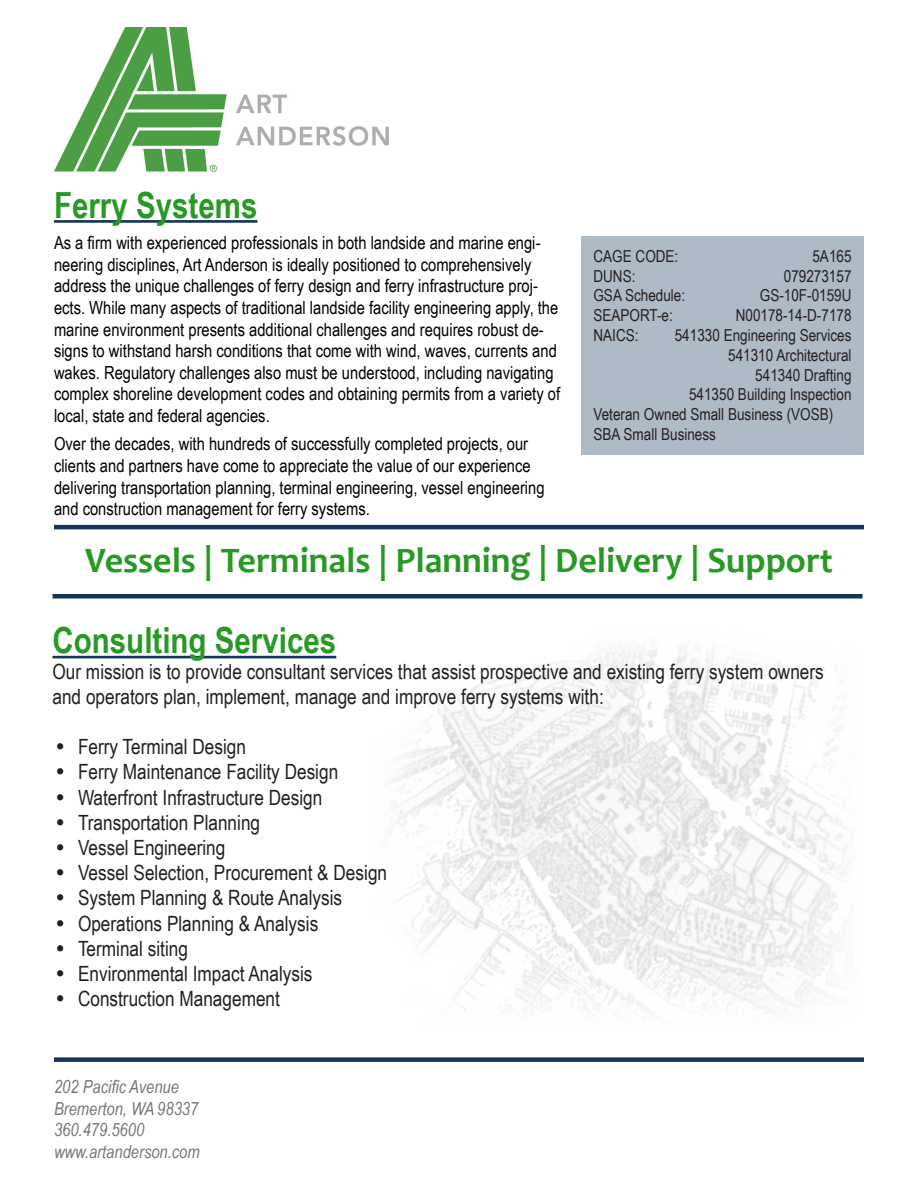
<style>
.page{position:relative;width:918px;height:1188px;background:#fff}
.page>*{position:absolute;margin:0;border:0;box-sizing:border-box;transform-origin:0 0}
.t1{font:700 36px "Candara";color:#299926}
.Title_1{font:700 36px "Arial Narrow";color:#299926}
.Paragraph_1{font:21px/25.2px "Arial Narrow";color:#231f20}
.Subhead_1{font:18px/21.6px "Arial Narrow";color:#000}
.t2{font:italic 18px "Arial Narrow";color:#77777a}
.t3{font:16.5px "Arial Narrow";color:#231f20}
</style>
<div class="page">
<img style="left:393px;top:646px;width:453px;height:364px">
<hr style="left:54px;top:220px;width:203px;height:3px;background:#14345a">
<hr style="left:52px;top:594px;width:810px;height:4px;background:#14345a">
<div style="left:54px;top:1057px;width:810px;height:5px;background:#14345a"></div>
<hr style="left:52px;top:656px;width:284px;height:2px;background:#14345a">
<div style="left:581px;top:236px;width:283px;height:219px;background:#afbac7"></div>
<hr style="left:54px;top:525px;width:810px;height:4px;background:#14345a">
<img style="left:54px;top:27px;width:335px;height:144px">
<p class="Title_1" style="left:54px;top:178px;width:205px">Ferry Systems</p>
<p class="Subhead_1" style="left:54px;top:231px;width:508px">As a firm with experienced professionals in both landside and marine engi&shy;neering disciplines, Art Anderson is ideally positioned to comprehensively address the unique challenges of ferry design and ferry infrastructure proj&shy;ects. While many aspects of traditional landside facility engineering apply, the marine environment presents additional challenges and requires robust de&shy;signs to withstand harsh conditions that come with wind, waves, currents and wakes. Regulatory challenges also must be understood, including navigating complex shoreline development codes and obtaining permits from a variety of local, state and federal agencies.</p>
<p class="Subhead_1" style="left:54px;top:433px;width:492px">Over the decades, with hundreds of successfully completed projects, our clients and partners have come to appreciate the value of our experience delivering transportation planning, terminal engineering, vessel engineering and construction management for ferry systems.</p>
<p class="t1" style="left:85px;top:537px;width:749px">Vessels | Terminals | Planning | Delivery | Support</p>
<p class="t3" style="left:593px;top:244px;width:86px">CAGE CODE:</p>
<p class="t3" style="left:812px;top:244px;width:41px">5A165</p>
<p class="t3" style="left:593px;top:264px;width:44px">DUNS:</p>
<p class="t3" style="left:784px;top:264px;width:69px">079273157</p>
<p class="t3" style="left:593px;top:283px;width:93px">GSA Schedule:</p>
<p class="t3" style="left:760px;top:283px;width:93px">GS-10F-0159U</p>
<p class="t3" style="left:593px;top:303px;width:81px">SEAPORT-e:</p>
<p class="t3" style="left:736px;top:303px;width:117px">N00178-14-D-7178</p>
<p class="t3" style="left:593px;top:323px;width:47px">NAICS:</p>
<p class="t3" style="left:675px;top:323px;width:178px">541330 Engineering Services</p>
<p class="t3" style="left:728px;top:343px;width:125px">541310 Architectural</p>
<p class="t3" style="left:755px;top:363px;width:98px">541340 Drafting</p>
<p class="t3" style="left:689px;top:382px;width:164px">541350 Building Inspection</p>
<p class="t3" style="left:593px;top:402px;width:241px">Veteran Owned Small Business (VOSB)</p>
<p class="t3" style="left:593px;top:422px;width:124px">SBA Small Business</p>
<p class="Title_1" style="left:52px;top:613px;width:285px">Consulting Services</p>
<p class="Paragraph_1" style="left:52px;top:658px;width:773px">Our mission is to provide consultant services that assist prospective and existing ferry system owners and operators plan, implement, manage and improve ferry systems with:</p>
<p class="Paragraph_1" style="left:78px;top:733px;width:170px">Ferry Terminal Design</p>
<p class="Paragraph_1" style="left:78px;top:759px;width:262px">Ferry Maintenance Facility Design</p>
<p class="Paragraph_1" style="left:78px;top:784px;width:246px">Waterfront Infrastructure Design</p>
<p class="Paragraph_1" style="left:78px;top:809px;width:184px">Transportation Planning</p>
<p class="Paragraph_1" style="left:78px;top:834px;width:149px">Vessel Engineering</p>
<p class="Paragraph_1" style="left:78px;top:859px;width:311px">Vessel Selection, Procurement &amp; Design</p>
<p class="Paragraph_1" style="left:78px;top:885px;width:266px">System Planning &amp; Route Analysis</p>
<p class="Paragraph_1" style="left:78px;top:910px;width:242px">Operations Planning &amp; Analysis</p>
<p class="Paragraph_1" style="left:78px;top:935px;width:112px">Terminal siting</p>
<p class="Paragraph_1" style="left:78px;top:960px;width:236px">Environmental Impact Analysis</p>
<p class="Paragraph_1" style="left:78px;top:985px;width:203px">Construction Management</p>
<p class="t2" style="left:54px;top:1074px;width:127px">202 Pacific Avenue</p>
<p class="t2" style="left:54px;top:1096px;width:146px">Bremerton, WA 98337</p>
<p class="t2" style="left:54px;top:1117px;width:92px">360.479.5600</p>
<p class="t2" style="left:54px;top:1139px;width:147px">www.artanderson.com</p>
</div>
